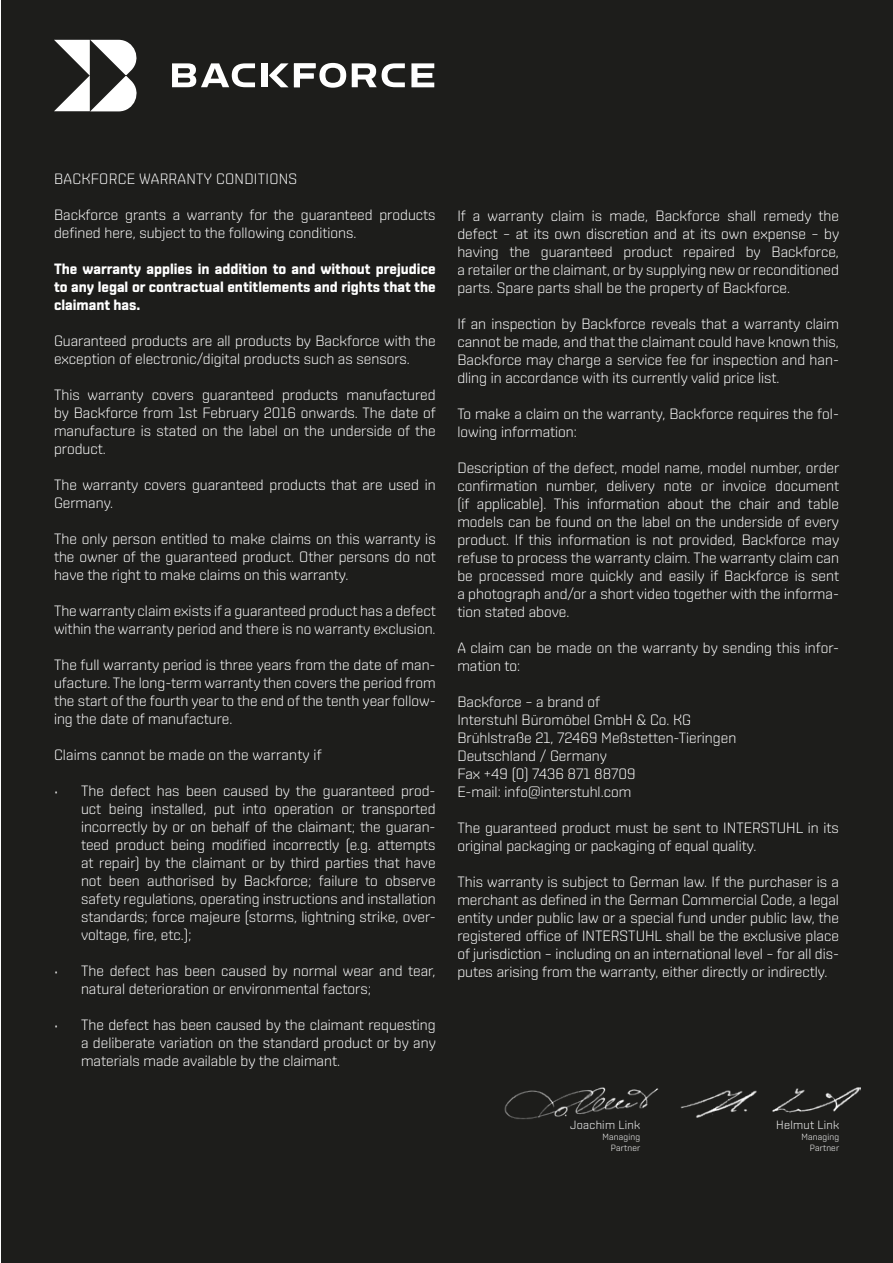
<style>
.page{position:relative;width:893px;height:1263px;background:#fff}
.page>*{position:absolute;margin:0;border:0;box-sizing:border-box;transform-origin:0 0}
.t1{font:300 15px/18px "Shentox";color:#fff}
.t2{font:700 15px/18px "Shentox";color:#fff;text-align:justify}
.t3{font:300 15px "Shentox";letter-spacing:.02em;color:#fff}
.t4{font:300 12px "Shentox";letter-spacing:.02em;color:#fff}
.t5{font:300 9px/10.8px "Shentox";letter-spacing:.02em;color:#fff;text-align:right}
</style>
<div class="page">
<div style="left:1px;top:0;width:892px;height:1263px;background:#1d1d1b"></div>
<svg style="left:411px;top:63px;width:23px;height:24px"></svg>
<div style="left:262px;top:63px;width:6px;height:24px;background:#fff"></div>
<svg style="left:352px;top:63px;width:53px;height:24px"></svg>
<svg style="left:269px;top:63px;width:77px;height:25px"></svg>
<svg style="left:54px;top:40px;width:83px;height:71px"></svg>
<svg style="left:172px;top:63px;width:83px;height:24px"></svg>
<img style="left:680px;top:1087px;width:180px;height:31px">
<img style="left:504px;top:1087px;width:155px;height:32px">
<p class="t3" style="left:54px;top:170px;width:245px">BACKFORCE WARRANTY CONDITIONS</p>
<p class="t1" style="left:54px;top:206px;width:383px">Backforce grants a warranty for the guaranteed products defined here, subject to the following conditions.</p>
<p class="t2" style="left:54px;top:260px;width:383px">The warranty applies in addition to and without prejudice to any legal or contractual entitlements and rights that the claimant has.</p>
<p class="t1" style="left:54px;top:332px;width:383px">Guaranteed products are all products by Backforce with the exception of electronic/digital products such as sensors.</p>
<p class="t1" style="left:54px;top:386px;width:383px;text-align:justify">This warranty covers guaranteed products manufactured by Backforce from 1st February 2016 onwards. The date of manufacture is stated on the label on the underside of the product.</p>
<p class="t1" style="left:54px;top:476px;width:383px">The warranty covers guaranteed products that are used in<br>Germany.</p>
<p class="t1" style="left:54px;top:530px;width:383px;text-align:justify">The only person entitled to make claims on this warranty is the owner of the guaranteed product. Other persons do not have the right to make claims on this warranty.</p>
<p class="t1" style="left:54px;top:602px;width:383px">The warranty claim exists if a guaranteed product has a defect within the warranty period and there is no warranty exclusion.</p>
<p class="t1" style="left:54px;top:656px;width:383px;text-align:justify">The full warranty period is three years from the date of man&shy;ufacture. The long-term warranty then covers the period from the start of the fourth year to the end of the tenth year follow&shy;ing the date of manufacture.</p>
<p class="t1" style="left:54px;top:746px;width:269px">Claims cannot be made on the warranty if</p>
<p class="t1" style="left:81px;top:782px;width:356px;text-align:justify;text-indent:-27px">• The defect has been caused by the guaranteed prod&shy;uct being installed, put into operation or transported incorrectly by or on behalf of the claimant; the guaran&shy;teed product being modified incorrectly (e.g. attempts at repair) by the claimant or by third parties that have not been authorised by Backforce; failure to observe safety regulations, operating instructions and installation standards; force majeure (storms, lightning strike, over&shy;voltage, fire, etc.);</p>
<p class="t1" style="left:81px;top:962px;width:356px;text-indent:-27px">• The defect has been caused by normal wear and tear, natural deterioration or environmental factors;</p>
<p class="t1" style="left:81px;top:1016px;width:356px;text-align:justify;text-indent:-27px">• The defect has been caused by the claimant requesting a deliberate variation on the standard product or by any materials made available by the claimant.</p>
<p class="t1" style="left:457px;top:206px;width:383px;text-align:justify">If a warranty claim is made, Backforce shall remedy the defect – at its own discretion and at its own expense – by having the guaranteed product repaired by Backforce, a retailer or the claimant, or by supplying new or reconditioned parts. Spare parts shall be the property of Backforce.</p>
<p class="t1" style="left:457px;top:314px;width:383px;text-align:justify">If an inspection by Backforce reveals that a warranty claim cannot be made, and that the claimant could have known this, Backforce may charge a service fee for inspection and han&shy;dling in accordance with its currently valid price list.</p>
<p class="t1" style="left:457px;top:404px;width:383px">To make a claim on the warranty, Backforce requires the fol&shy;lowing information:</p>
<p class="t1" style="left:457px;top:458px;width:383px;text-align:justify">Description of the defect, model name, model number, order confirmation number, delivery note or invoice document (if applicable). This information about the chair and table models can be found on the label on the underside of every product. If this information is not provided, Backforce may refuse to process the warranty claim. The warranty claim can be processed more quickly and easily if Backforce is sent a photograph and/or a short video together with the informa&shy;tion stated above.</p>
<p class="t1" style="left:457px;top:638px;width:383px">A claim can be made on the warranty by sending this infor&shy;mation to:</p>
<p class="t1" style="left:457px;top:692px;width:280px">Backforce – a brand of<br>Interstuhl Büromöbel GmbH &amp; Co. KG<br>Brühlstraße 21, 72469 Meßstetten-Tieringen<br>Deutschland / Germany<br>Fax +49 (0) 7436 871 88709<br>E-mail: info@interstuhl.com</p>
<p class="t1" style="left:457px;top:818px;width:383px">The guaranteed product must be sent to INTERSTUHL in its original packaging or packaging of equal quality.</p>
<p class="t1" style="left:457px;top:872px;width:383px;text-align:justify">This warranty is subject to German law. If the purchaser is a merchant as defined in the German Commercial Code, a legal entity under public law or a special fund under public law, the registered office of INTERSTUHL shall be the exclusive place of jurisdiction – including on an international level – for all dis&shy;putes arising from the warranty, either directly or indirectly.</p>
<p class="t4" style="left:570px;top:1118px;width:71px">Joachim Link</p>
<p class="t5" style="left:603px;top:1131px;width:39px">Managing<br>Partner</p>
<p class="t4" style="left:776px;top:1118px;width:64px">Helmut Link</p>
<p class="t5" style="left:801px;top:1131px;width:39px">Managing<br>Partner</p>
</div>
